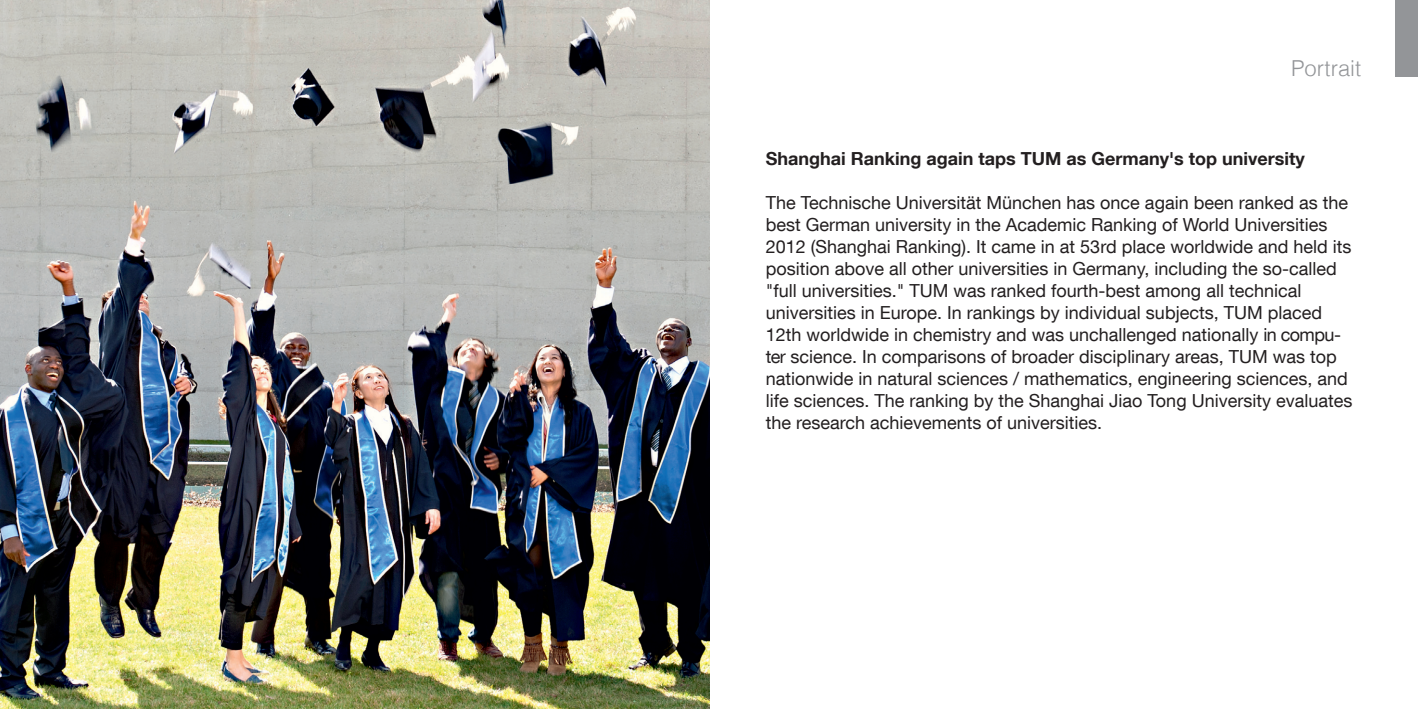
<style>
.page{position:relative;width:1418px;height:709px;background:#fff}
.page>*{position:absolute;margin:0;border:0;box-sizing:border-box;transform-origin:0 0}
.t1{font:300 22px "Helvetica";color:#939598}
.t2{font:18px/22px "TUM Neue Helvetica";color:#231f20}
.t3{font:700 18px "TUM Neue Helvetica";color:#231f20}
</style>
<div class="page">
<div style="left:1395px;top:0;width:22px;height:77px;background:#939598"></div>
<img style="left:0;top:0;width:709px;height:709px">
<p class="t1" style="left:1291px;top:54px;width:72px">Portrait</p>
<p class="t3" style="left:765px;top:147px;width:540px">Shanghai Ranking again taps TUM as Germany's top university</p>
<p class="t2" style="left:765px;top:191px;width:588px">The Technische Universität München has once again been ranked as the best German university in the Academic Ranking of World Universities 2012 (Shanghai Ranking). It came in at 53rd place worldwide and held its position above all other universities in Germany, including the so-called "full universities." TUM was ranked fourth-best among all technical universities in Europe. In rankings by individual subjects, TUM placed 12th worldwide in chemistry and was unchallenged nationally in compu&shy;ter science. In comparisons of broader disciplinary areas, TUM was top nationwide in natural sciences / mathematics, engineering sciences, and life sciences. The ranking by the Shanghai Jiao Tong University evaluates the research achievements of universities.</p>
</div>
